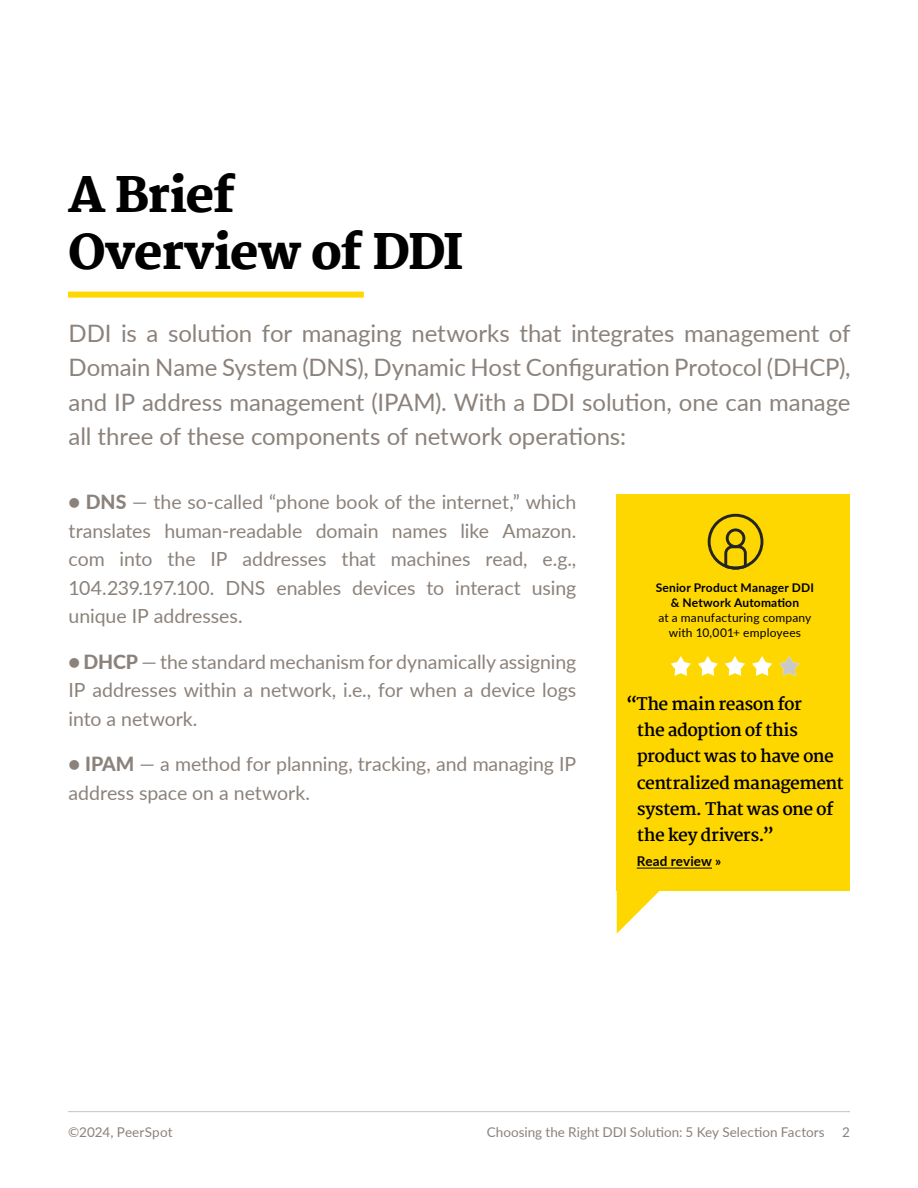
<style>
.page{position:relative;width:918px;height:1188px;background:#fff}
.page>*{position:absolute;margin:0;border:0;box-sizing:border-box;transform-origin:0 0}
.t1{font:800 48px/57.6px "Martel";letter-spacing:-.03em;color:#000}
.t2{font:24px/34.5px "Lato";letter-spacing:-.005em;color:#8b827b;text-align:justify}
.t3{font:19.5px/28.5px "Lato";letter-spacing:-.005em;color:#8b827b;text-align:justify}
.t4{font:700 17.1px/26.2px "Martel";letter-spacing:-.03em;color:#000}
.t5{font:13.5px "Lato";color:#8b827b}
.t6{font:700 13.5px "Lato";letter-spacing:.01em;color:#000}
.t7{font:12px/15px "Lato";letter-spacing:.015em;color:#000;text-align:center}
.t8{font:700 12px/15px "Lato";letter-spacing:.015em;color:#000;text-align:center}
.s1{font-weight:700}
.s2{font-weight:800}
</style>
<div class="page">
<hr style="left:68px;top:1111px;width:782px;height:1px;background:#c5c1bd">
<div style="left:68px;top:292px;width:296px;height:6px;background:#ffd700"></div>
<div style="left:617px;top:494px;width:233px;height:397px;background:#ffd700"></div>
<svg style="left:617px;top:891px;width:43px;height:43px"></svg>
<hr style="left:637px;top:868px;width:75px;height:1px;background:#000">
<svg style="left:708px;top:514px;width:55px;height:56px"></svg>
<svg style="left:671px;top:656px;width:128px;height:20px"></svg>
<h1 class="t1" style="left:68px;top:166px;width:397px">A Brief<br>Overview of DDI</h1>
<p class="t2" style="left:69px;top:315px;width:783px">DDI is a solution for managing networks that integrates management of Domain Name System (DNS), Dynamic Host Configuration Protocol (DHCP), and IP address management (IPAM). With a DDI solution, one can manage all three of these components of network operations:</p>
<p class="t3" style="left:69px;top:487px;width:509px"><span class="s1">●</span> <span class="s2">DNS</span> — the so-called “phone book of the internet,” which translates human-readable domain names like Amazon. com into the IP addresses that machines read, e.g., 104.239.197.100. DNS enables devices to interact using unique IP addresses.</p>
<p class="t3" style="left:69px;top:647px;width:509px"><span class="s1">●</span> <span class="s2">DHCP</span> — the standard mechanism for dynamically assigning IP addresses within a network, i.e., for when a device logs into a network.</p>
<p class="t3" style="left:69px;top:749px;width:509px"><span class="s1">●</span> <span class="s2">IPAM</span> — a method for planning, tracking, and managing IP address space on a network.</p>
<p class="t8" style="left:656px;top:580px;width:160px">Senior Product Manager DDI &amp; Network Automation</p>
<p class="t7" style="left:659px;top:610px;width:154px">at a manufacturing company with 10,001+ employees</p>
<p class="t4" style="left:637px;top:691px;width:209px;text-indent:-11px">“The main reason for<br>the adoption of this product was to have one centralized management system. That was one of the key drivers.”</p>
<p class="t6" style="left:637px;top:851px;width:86px">Read review »</p>
<p class="t5" style="left:68px;top:1122px;width:106px">©2024, PeerSpot</p>
<p class="t5" style="left:487px;top:1122px;width:339px">Choosing the Right DDI Solution: 5 Key Selection Factors</p>
<p class="t5" style="left:842px;top:1122px;width:9px">2</p>
</div>
